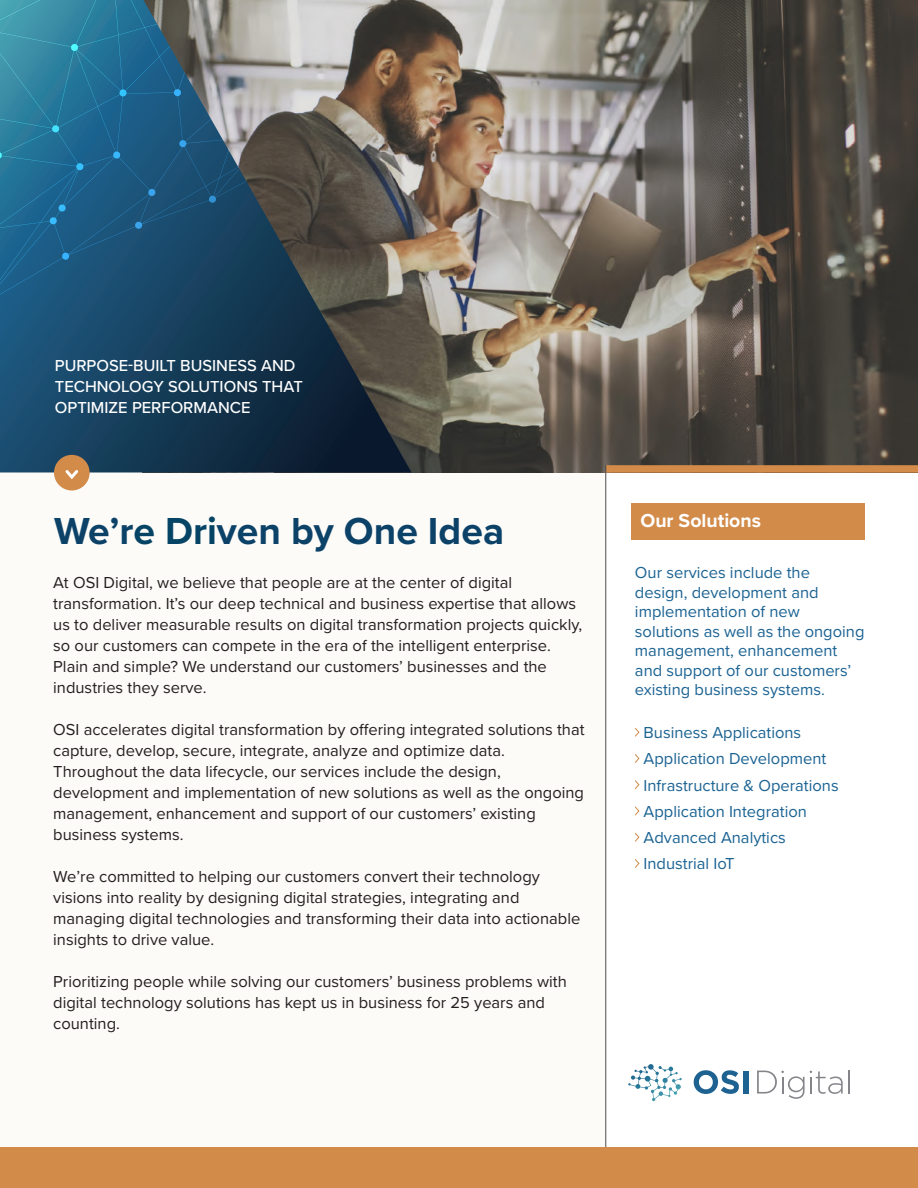
<style>
.page{position:relative;width:918px;height:1188px;background:#fff}
.page>*{position:absolute;margin:0;border:0;box-sizing:border-box;transform-origin:0 0}
.t1{font:700 39px "Proxima Nova";color:#0c4268}
.t2{font:700 19.5px "Proxima Nova";color:#fff}
.t3{font:16.5px/21px "Proxima Nova";color:#241f1f}
.t4{font:16.5px/19.5px "Proxima Nova";color:#1b6393}
.t5{font:500 16.5px/21px "Proxima Nova";color:#fff}
.s1{color:#064465}
</style>
<div class="page">
<div style="left:0;top:0;width:606px;height:1148px;background:#fcfbf8"></div>
<img style="left:412px;top:0;width:506px;height:472px">
<svg style="left:0;top:0;width:412px;height:472px;background:#2d4352"></svg>
<svg style="left:0;top:0;width:350px;height:308px;background:#426b80"></svg>
<div style="left:54px;top:455px;width:36px;height:35px;background:#d38b49;border-radius:50%"></div>
<svg style="left:65px;top:470px;width:14px;height:10px"></svg>
<div style="left:606px;top:465px;width:312px;height:8px;background:#d38b49"></div>
<hr style="left:606px;top:465px;width:1px;height:723px;background:#4e4b4c">
<div style="left:0;top:1148px;width:918px;height:40px;background:#d38b49"></div>
<svg style="left:635px;top:727px;width:5px;height:10px"></svg>
<svg style="left:635px;top:754px;width:5px;height:9px"></svg>
<svg style="left:635px;top:780px;width:5px;height:9px"></svg>
<svg style="left:635px;top:806px;width:5px;height:10px"></svg>
<svg style="left:635px;top:832px;width:5px;height:10px"></svg>
<svg style="left:635px;top:859px;width:5px;height:9px"></svg>
<div style="left:631px;top:503px;width:234px;height:37px;background:#d38b49"></div>
<svg style="left:628px;top:1066px;width:54px;height:35px"></svg>
<svg style="left:757px;top:1071px;width:86px;height:28px"></svg>
<hr style="left:848px;top:1070px;width:2px;height:24px;background:#848489">
<svg style="left:694px;top:1070px;width:45px;height:24px"></svg>
<div style="left:744px;top:1071px;width:5px;height:23px;background:#1e6291"></div>
<p class="t5" style="left:55px;top:355px;width:249px">PURPOSE-BUILT BUSINESS AND<br>TECHNOLOGY SOLUTIONS THAT<br>OPTIMIZE PERFORMANCE</p>
<h1 class="t1" style="left:54px;top:502px;width:452px">We’r<span class="s1">e Dri</span>ven by One Idea</h1>
<p class="t3" style="left:53px;top:571px;width:531px">At OSI Digital, we believe that people are at the center of digital transformation. It’s our deep technical and business expertise that allows us to deliver measurable results on digital transformation projects quickly, so our customers can compete in the era of the intelligent enterprise.<br>Plain and simple? We understand our customers’ businesses and the industries they serve.</p>
<p class="t3" style="left:53px;top:718px;width:533px">OSI accelerates digital transformation by offering integrated solutions that capture, develop, secure, integrate, analyze and optimize data.<br>Throughout the data lifecycle, our services include the design, development and implementation of new solutions as well as the ongoing management, enhancement and support of our customers’ existing business systems.</p>
<p class="t3" style="left:53px;top:865px;width:529px">We’re committed to helping our customers convert their technology visions into reality by designing digital strategies, integrating and managing digital technologies and transforming their data into actionable insights to drive value.</p>
<p class="t3" style="left:53px;top:970px;width:515px">Prioritizing people while solving our customers’ business problems with digital technology solutions has kept us in business for 25 years and counting.</p>
<p class="t2" style="left:640px;top:506px;width:122px">Our Solutions</p>
<p class="t4" style="left:635px;top:562px;width:231px">Our services include the design, development and implementation of new solutions as well as the ongoing management, enhancement and support of our customers’ existing business systems.</p>
<p class="t4" style="left:644px;top:719px;width:197px;line-height:26.2px">Business Applications<br>Application Development<br>Infrastructure &amp; Operations<br>Application Integration<br>Advanced Analytics<br>Industrial IoT</p>
</div>
